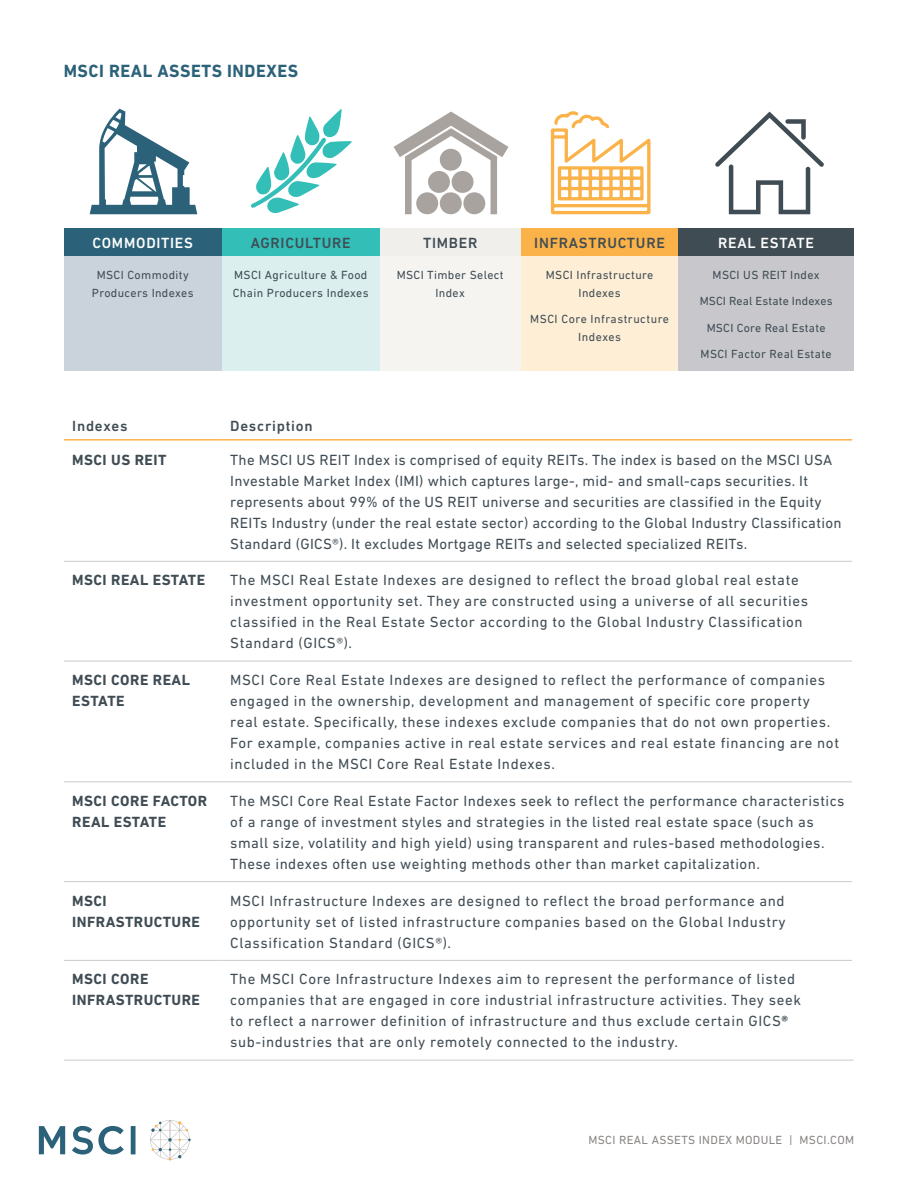
<style>
.page{position:relative;width:918px;height:1188px;background:#fff}
.page>*{position:absolute;margin:0;border:0;box-sizing:border-box;transform-origin:0 0}
.t1{font:700 18px "DIN Next LT Pro";letter-spacing:.03em;color:#2c6279}
.t2{font:15px/21px "DIN Next LT Pro";letter-spacing:.04em;color:#404c54}
.t3{font:15px/21px "DIN Next LT Pro";letter-spacing:.02em;color:#404c54}
.t4{font:700 15px/21px "DIN Next LT Pro";letter-spacing:.03em;color:#404c54}
.t5{font:500 15px "DIN Next LT Pro";letter-spacing:.05em;color:#404c54}
.t6{font:500 15px "DIN Next LT Pro";letter-spacing:.05em;color:#fff}
.t7{font:12px/18px "DIN Next LT Pro";letter-spacing:.03em;color:#404c54;text-align:center}
.t8{font:12px "DIN Next LT Pro";letter-spacing:.03em;color:#898684}
.t9{font:12px "DIN Next LT Pro";letter-spacing:.01em;color:#404c54}
.s1{font-weight:700}
</style>
<div class="page">
<svg style="left:150px;top:1120px;width:41px;height:41px"></svg>
<svg style="left:39px;top:1126px;width:26px;height:28px"></svg>
<div style="left:131px;top:1126px;width:5px;height:28px;background:#2c6279"></div>
<svg style="left:72px;top:1126px;width:52px;height:29px"></svg>
<svg style="left:64px;top:108px;width:790px;height:121px"></svg>
<div style="left:64px;top:229px;width:158px;height:28px;background:#2c6279"></div>
<div style="left:222px;top:229px;width:158px;height:28px;background:#33beb8"></div>
<div style="left:380px;top:229px;width:141px;height:28px;background:#f0efeb"></div>
<div style="left:521px;top:229px;width:158px;height:28px;background:#fbb249"></div>
<div style="left:679px;top:229px;width:175px;height:28px;background:#404c54"></div>
<div style="left:64px;top:257px;width:158px;height:114px;background:#cad2db"></div>
<div style="left:222px;top:257px;width:158px;height:114px;background:#daefee"></div>
<div style="left:380px;top:257px;width:141px;height:114px;background:#f5f4f1"></div>
<div style="left:521px;top:257px;width:158px;height:114px;background:#feeed6"></div>
<div style="left:679px;top:257px;width:175px;height:114px;background:#c8c8cc"></div>
<hr style="left:64px;top:439px;width:158px;height:2px;background:#fbb249">
<hr style="left:222px;top:439px;width:630px;height:2px;background:#fbb249">
<hr style="left:64px;top:561px;width:158px;height:1px;background:#cecac7">
<hr style="left:222px;top:561px;width:630px;height:1px;background:#cecac7">
<hr style="left:64px;top:661px;width:158px;height:1px;background:#cecac7">
<hr style="left:222px;top:661px;width:630px;height:1px;background:#cecac7">
<hr style="left:64px;top:781px;width:158px;height:1px;background:#cecac7">
<hr style="left:222px;top:781px;width:630px;height:1px;background:#cecac7">
<hr style="left:64px;top:881px;width:158px;height:1px;background:#cecac7">
<hr style="left:222px;top:881px;width:630px;height:1px;background:#cecac7">
<hr style="left:64px;top:960px;width:158px;height:1px;background:#cecac7">
<hr style="left:222px;top:960px;width:630px;height:1px;background:#cecac7">
<hr style="left:64px;top:1060px;width:158px;height:1px;background:#cecac7">
<hr style="left:222px;top:1060px;width:632px;height:1px;background:#cecac7">
<svg style="left:715px;top:112px;width:109px;height:102px"></svg>
<svg style="left:551px;top:111px;width:100px;height:103px"></svg>
<svg style="left:394px;top:112px;width:115px;height:102px"></svg>
<div style="left:416px;top:192px;width:22px;height:22px;background:#a8a39e;border-radius:50%"></div>
<div style="left:440px;top:192px;width:22px;height:22px;background:#a8a39e;border-radius:50%"></div>
<div style="left:463px;top:192px;width:22px;height:22px;background:#a8a39e;border-radius:50%"></div>
<div style="left:428px;top:171px;width:22px;height:22px;background:#a8a39e;border-radius:50%"></div>
<div style="left:452px;top:171px;width:22px;height:22px;background:#a8a39e;border-radius:50%"></div>
<div style="left:440px;top:149px;width:22px;height:22px;background:#a8a39e;border-radius:50%"></div>
<svg style="left:90px;top:109px;width:107px;height:105px"></svg>
<svg style="left:251px;top:109px;width:101px;height:105px"></svg>
<p class="t1" style="left:64px;top:61px;width:236px">MSCI REAL ASSETS INDEXES</p>
<p class="t6" style="left:92px;top:234px;width:102px">COMMODITIES</p>
<p class="t5" style="left:251px;top:234px;width:101px">AGRICULTURE</p>
<p class="t5" style="left:423px;top:234px;width:56px">TIMBER</p>
<p class="t5" style="left:534px;top:234px;width:132px">INFRASTRUCTURE</p>
<p class="t6" style="left:718px;top:234px;width:98px">REAL ESTATE</p>
<p class="t7" style="left:92px;top:265px;width:103px">MSCI Commodity<br>Producers Indexes</p>
<p class="t7" style="left:233px;top:265px;width:137px;text-align:left">MSCI Agriculture &amp; Food<br>Chain Producers Indexes</p>
<p class="t7" style="left:397px;top:265px;width:109px">MSCI Timber Select<br>Index</p>
<p class="t7" style="left:546px;top:265px;width:109px">MSCI Infrastructure<br>Indexes</p>
<p class="t7" style="left:530px;top:310px;width:140px">MSCI Core Infrastructure<br>Indexes</p>
<p class="t7" style="left:713px;top:265px;width:109px">MSCI US REIT Index</p>
<p class="t9" style="left:700px;top:294px;width:134px">MSCI Real Estate Indexes</p>
<p class="t7" style="left:707px;top:318px;width:120px">MSCI Core Real Estate</p>
<p class="t7" style="left:701px;top:345px;width:133px">MSCI Factor Real Estate</p>
<p class="t5" style="left:72px;top:418px;width:57px">Indexes</p>
<p class="t5" style="left:230px;top:418px;width:84px">Description</p>
<p class="t4" style="left:72px;top:449px;width:96px">MSCI US REIT</p>
<p class="t3" style="left:230px;top:449px;width:613px">The MSCI US REIT Index is comprised of equity REITs. The index is based on the MSCI USA Investable Market Index (IMI) which captures large-, mid- and small-caps securities. It represents about 99% of the US REIT universe and securities are classified in the Equity REITs Industry (under the real estate sector) according to the Global Industry Classification Standard (GICS®). It excludes Mortgage REITs and selected specialized REITs.</p>
<p class="t4" style="left:72px;top:570px;width:134px">MSCI REAL ESTATE</p>
<p class="t2" style="left:230px;top:570px;width:579px">The MSCI Real Estate Indexes are designed to reflect the broad global real estate investment opportunity set. They are constructed using a universe of all securities classified in the Real Estate Sector according to the Global Industry Classification Standard (GICS®).</p>
<p class="t4" style="left:72px;top:669px;width:119px">MSCI CORE REAL<br>ESTATE</p>
<p class="t2" style="left:230px;top:669px;width:610px">MSCI Core Real Estate Indexes are designed to reflect the performance of companies engaged in the ownership, development and management of specific core property real estate. Specifically, these indexes exclude companies that do not own properties.<br>For example, companies active in real estate services and real estate financing are not included in the MSCI Core Real Estate Indexes.</p>
<p class="t4" style="left:72px;top:790px;width:136px">MSCI CORE FACTOR<br>REAL ESTATE</p>
<p class="t2" style="left:230px;top:790px;width:616px">The MSCI Core Real Estate Factor Indexes seek to reflect the performance characteristics of a range of investment styles and strategies in the listed real estate space (such as small size, volatility and high yield) using transparent and rules-based methodologies.<br>These indexes often use weighting methods other than market capitalization.</p>
<p class="t4" style="left:72px;top:890px;width:129px">MSCI<br>INFRASTRUCTURE</p>
<p class="t2" style="left:230px;top:890px;width:557px;text-align:justify">MSCI Infrastructure Indexes are designed to reflect the broad performance and opportunity set of listed infrastructure companies based on the Global Industry Classification Standard (GICS®).</p>
<p class="t4" style="left:72px;top:969px;width:129px">MSCI CORE<br>INFRASTRUCTURE</p>
<p class="t2" style="left:230px;top:969px;width:572px">The MSCI Core Infrastructure Indexes aim to represent the performance of listed companies that are engaged in core industrial infrastructure activities. They seek to reflect a narrower definition of infrastructure and thus exclude certain GICS<span class="s1">® </span>sub‑industries that are only remotely connected to the industry.</p>
<p class="t8" style="left:588px;top:1133px;width:267px">MSCI REAL ASSETS INDEX MODULE | MSCI.COM</p>
</div>
